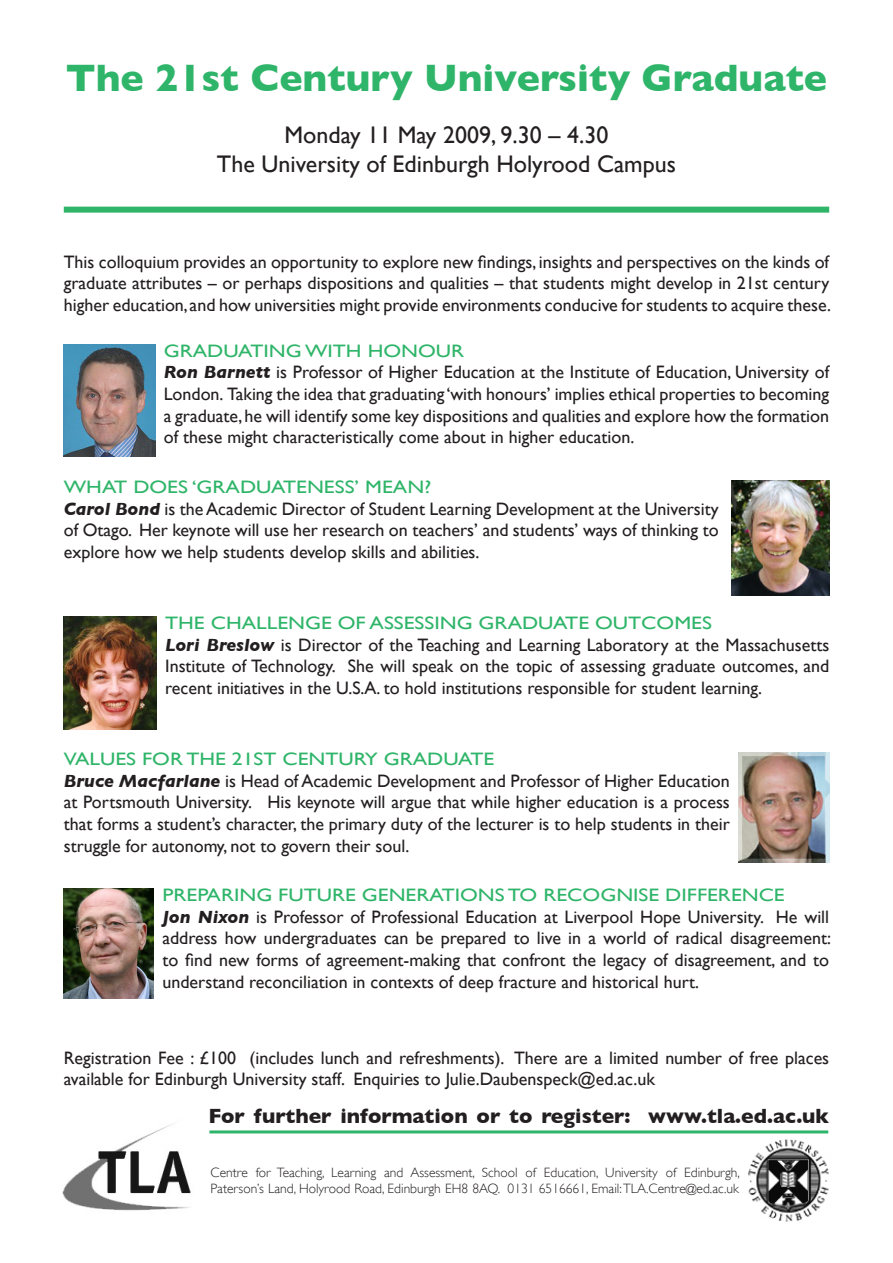
<style>
.page{position:relative;width:893px;height:1263px;background:#fff}
.page>*{position:absolute;margin:0;border:0;box-sizing:border-box;transform-origin:0 0}
.t1{font:700 39px "Gill Sans";color:#2fb569}
.t2{font:24px "Gill Sans";color:#231f20}
.t3{font:700 21px "Gill Sans";color:#231f20}
.t4{font:18px/21.6px "Gill Sans";color:#231f20;text-align:justify}
.t5{font:18px "Gill Sans";color:#2fb569;scale:1.2 1}
.t6{font:300 13.5px/16.2px "Gill Sans";color:#231f20}
.s1{font-weight:700;font-style:italic}
</style>
<div class="page">
<hr style="left:209px;top:1130px;width:619px;height:3px;background:#2fb569">
<div style="left:64px;top:207px;width:765px;height:6px;background:#2fb569"></div>
<img style="left:62px;top:1123px;width:129px;height:88px">
<img style="left:748px;top:1139px;width:81px;height:83px">
<img style="left:64px;top:889px;width:90px;height:109px">
<img style="left:738px;top:753px;width:91px;height:110px">
<img style="left:64px;top:344px;width:91px;height:112px">
<img style="left:64px;top:617px;width:93px;height:112px">
<img style="left:731px;top:480px;width:98px;height:116px">
<p class="t1" style="left:66px;top:55px;width:763px">The 21st Century University Graduate</p>
<p class="t2" style="left:284px;top:121px;width:325px">Monday 11 May 2009, 9.30 – 4.30</p>
<p class="t2" style="left:217px;top:149px;width:460px">The University of Edinburgh Holyrood Campus</p>
<p class="t4" style="left:64px;top:251px;width:769px">This colloquium provides an opportunity to explore new findings, insights and perspectives on the kinds of graduate attributes – or perhaps dispositions and qualities – that students might develop in 21st century higher education, and how universities might provide environments conducive for students to acquire these.</p>
<p class="t5" style="left:164px;top:340px;width:252px">GRADUATING WITH HONOUR</p>
<p class="t4" style="left:164px;top:361px;width:667px"><span class="s1">Ron Barnett</span> is Professor of Higher Education at the Institute of Education, University of London. Taking the idea that graduating ‘with honours’ implies ethical properties to becoming a graduate, he will identify some key dispositions and qualities and explore how the formation of these might characteristically come about in higher education.</p>
<p class="t5" style="left:64px;top:476px;width:308px">WHAT DOES ‘GRADUATENESS’ MEAN?</p>
<p class="t4" style="left:64px;top:498px;width:656px"><span class="s1">Carol Bond</span> is the Academic Director of Student Learning Development at the University of Otago. Her keynote will use her research on teachers’ and students’ ways of thinking to explore how we help students develop skills and abilities.</p>
<p class="t5" style="left:165px;top:612px;width:457px">THE CHALLENGE OF ASSESSING GRADUATE OUTCOMES</p>
<p class="t4" style="left:165px;top:634px;width:666px"><span class="s1">Lori Breslow</span> is Director of the Teaching and Learning Laboratory at the Massachusetts Institute of Technology. She will speak on the topic of assessing graduate outcomes, and recent initiatives in the U.S.A. to hold institutions responsible for student learning.</p>
<p class="t5" style="left:64px;top:749px;width:360px">VALUES FOR THE 21ST CENTURY GRADUATE</p>
<p class="t4" style="left:64px;top:770px;width:668px"><span class="s1">Bruce Macfarlane</span> is Head of Academic Development and Professor of Higher Education at Portsmouth University. His keynote will argue that while higher education is a process that forms a student’s character, the primary duty of the lecturer is to help students in their struggle for autonomy, not to govern their soul.</p>
<p class="t5" style="left:162px;top:885px;width:520px">PREPARING FUTURE GENERATIONS TO RECOGNISE DIFFERENCE</p>
<p class="t4" style="left:162px;top:906px;width:670px"><span class="s1">Jon Nixon</span> is Professor of Professional Education at Liverpool Hope University. He will address how undergraduates can be prepared to live in a world of radical disagreement: to find new forms of agreement-making that confront the legacy of disagreement, and to understand reconciliation in contexts of deep fracture and historical hurt.</p>
<p class="t4" style="left:64px;top:1047px;width:767px">Registration Fee : £100 (includes lunch and refreshments). There are a limited number of free places available for Edinburgh University staff. Enquiries to Julie.Daubenspeck@ed.ac.uk</p>
<p class="t3" style="left:208px;top:1104px;width:622px">For further information or to register: www.tla.ed.ac.uk</p>
<p class="t6" style="left:211px;top:1164px;width:531px">Centre for Teaching, Learning and Assessment, School of Education, University of Edinburgh,<br>Paterson’s Land, Holyrood Road, Edinburgh EH8 8AQ. 0131 6516661, Email: TLA.Centre@ed.ac.uk</p>
</div>
